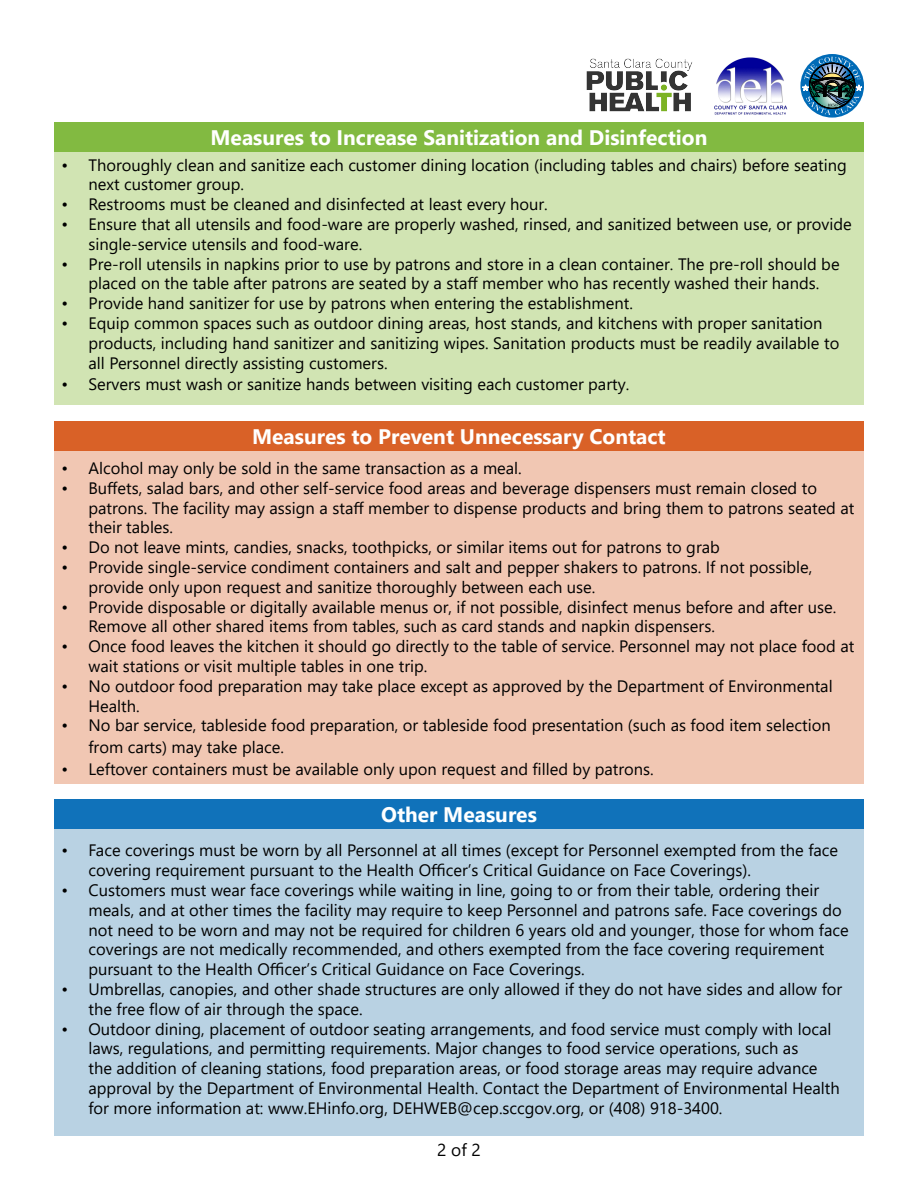
<style>
.page{position:relative;width:918px;height:1188px;background:#fff}
.page>*{position:absolute;margin:0;border:0;box-sizing:border-box;transform-origin:0 0}
.t1{font:700 21px "Segoe UI";color:#fff}
.t2{font:17.25px "Segoe UI";color:#000}
.t3{font:16.5px/19.8px "Segoe UI";color:#000}
</style>
<div class="page">
<svg style="left:800px;top:54px;width:64px;height:64px"></svg>
<svg style="left:802px;top:57px;width:60px;height:58px;background:#497790"></svg>
<div style="left:54px;top:144px;width:810px;height:260px;background:#d1e4b3"></div>
<div style="left:54px;top:122px;width:810px;height:30px;background:#82ba41"></div>
<div style="left:54px;top:421px;width:810px;height:30px;background:#d96127"></div>
<div style="left:54px;top:451px;width:810px;height:333px;background:#f1c7b3"></div>
<div style="left:54px;top:823px;width:810px;height:313px;background:#b9d2e3"></div>
<div style="left:54px;top:800px;width:810px;height:29px;background:#1072ba"></div>
<img style="left:714px;top:57px;width:74px;height:58px">
<img style="left:586px;top:58px;width:107px;height:54px">
<p class="t1" style="left:211px;top:117px;width:498px">Measures to Increase Sanitization and Disinfection</p>
<p class="t3" style="left:88px;top:153px;width:760px;text-indent:-27px">• Thoroughly clean and sanitize each customer dining location (including tables and chairs) before seating next customer group.</p>
<p class="t3" style="left:62px;top:193px;width:488px">• Restrooms must be cleaned and disinfected at least every hour.</p>
<p class="t3" style="left:88px;top:213px;width:765px;text-indent:-27px">• Ensure that all utensils and food-ware are properly washed, rinsed, and sanitized between use, or provide single-service utensils and food-ware.</p>
<p class="t3" style="left:62px;top:252px;width:780px;text-align:center">• Pre-roll utensils in napkins prior to use by patrons and store in a clean container. The pre-roll should be placed on the table after patrons are seated by a staff member who has recently washed their hands.</p>
<p class="t3" style="left:62px;top:292px;width:573px">• Provide hand sanitizer for use by patrons when entering the establishment.</p>
<p class="t3" style="left:88px;top:312px;width:752px;text-indent:-27px">• Equip common spaces such as outdoor dining areas, host stands, and kitchens with proper sanitation products, including hand sanitizer and sanitizing wipes. Sanitation products must be readily available to all Personnel directly assisting customers.</p>
<p class="t3" style="left:62px;top:373px;width:569px">• Servers must wash or sanitize hands between visiting each customer party.</p>
<p class="t1" style="left:252px;top:417px;width:415px">Measures to Prevent Unnecessary Contact</p>
<p class="t3" style="left:62px;top:457px;width:462px">• Alcohol may only be sold in the same transaction as a meal.</p>
<p class="t3" style="left:88px;top:477px;width:768px;text-indent:-27px">• Buffets, salad bars, and other self-service food areas and beverage dispensers must remain closed to patrons. The facility may assign a staff member to dispense products and bring them to patrons seated at their tables.</p>
<p class="t3" style="left:62px;top:536px;width:660px">• Do not leave mints, candies, snacks, toothpicks, or similar items out for patrons to grab</p>
<p class="t3" style="left:88px;top:556px;width:725px;text-indent:-27px">• Provide single-service condiment containers and salt and pepper shakers to patrons. If not possible, provide only upon request and sanitize thoroughly between each use.</p>
<p class="t3" style="left:88px;top:595px;width:749px;text-indent:-27px">• Provide disposable or digitally available menus or, if not possible, disinfect menus before and after use.<br>Remove all other shared items from tables, such as card stands and napkin dispensers.</p>
<p class="t3" style="left:88px;top:635px;width:768px;text-indent:-27px">• Once food leaves the kitchen it should go directly to the table of service. Personnel may not place food at wait stations or visit multiple tables in one trip.</p>
<p class="t3" style="left:88px;top:675px;width:746px;text-indent:-27px">• No outdoor food preparation may take place except as approved by the Department of Environmental<br>Health.</p>
<p class="t3" style="left:88px;top:713px;width:744px;line-height:21.6px;text-indent:-27px">• No bar service, tableside food preparation, or tableside food presentation (such as food item selection from carts) may take place.</p>
<p class="t3" style="left:62px;top:757px;width:594px">• Leftover containers must be available only upon request and filled by patrons.</p>
<p class="t1" style="left:381px;top:795px;width:157px">Other Measures</p>
<p class="t3" style="left:88px;top:839px;width:751px;text-indent:-27px">• Face coverings must be worn by all Personnel at all times (except for Personnel exempted from the face covering requirement pursuant to the Health Officer’s Critical Guidance on Face Coverings).</p>
<p class="t3" style="left:88px;top:879px;width:762px;text-indent:-27px">• Customers must wear face coverings while waiting in line, going to or from their table, ordering their meals, and at other times the facility may require to keep Personnel and patrons safe. Face coverings do not need to be worn and may not be required for children 6 years old and younger, those for whom face coverings are not medically recommended, and others exempted from the face covering requirement pursuant to the Health Officer’s Critical Guidance on Face Coverings.</p>
<p class="t3" style="left:88px;top:978px;width:755px;text-indent:-27px">• Umbrellas, canopies, and other shade structures are only allowed if they do not have sides and allow for the free flow of air through the space.</p>
<p class="t3" style="left:88px;top:1017px;width:753px;text-indent:-27px">• Outdoor dining, placement of outdoor seating arrangements, and food service must comply with local laws, regulations, and permitting requirements. Major changes to food service operations, such as<br>the addition of cleaning stations, food preparation areas, or food storage areas may require advance approval by the Department of Environmental Health. Contact the Department of Environmental Health for more information at: www.EHinfo.org, DEHWEB@cep.sccgov.org, or (408) 918-3400.</p>
<p class="t2" style="left:437px;top:1134px;width:45px">2 of 2</p>
</div>
